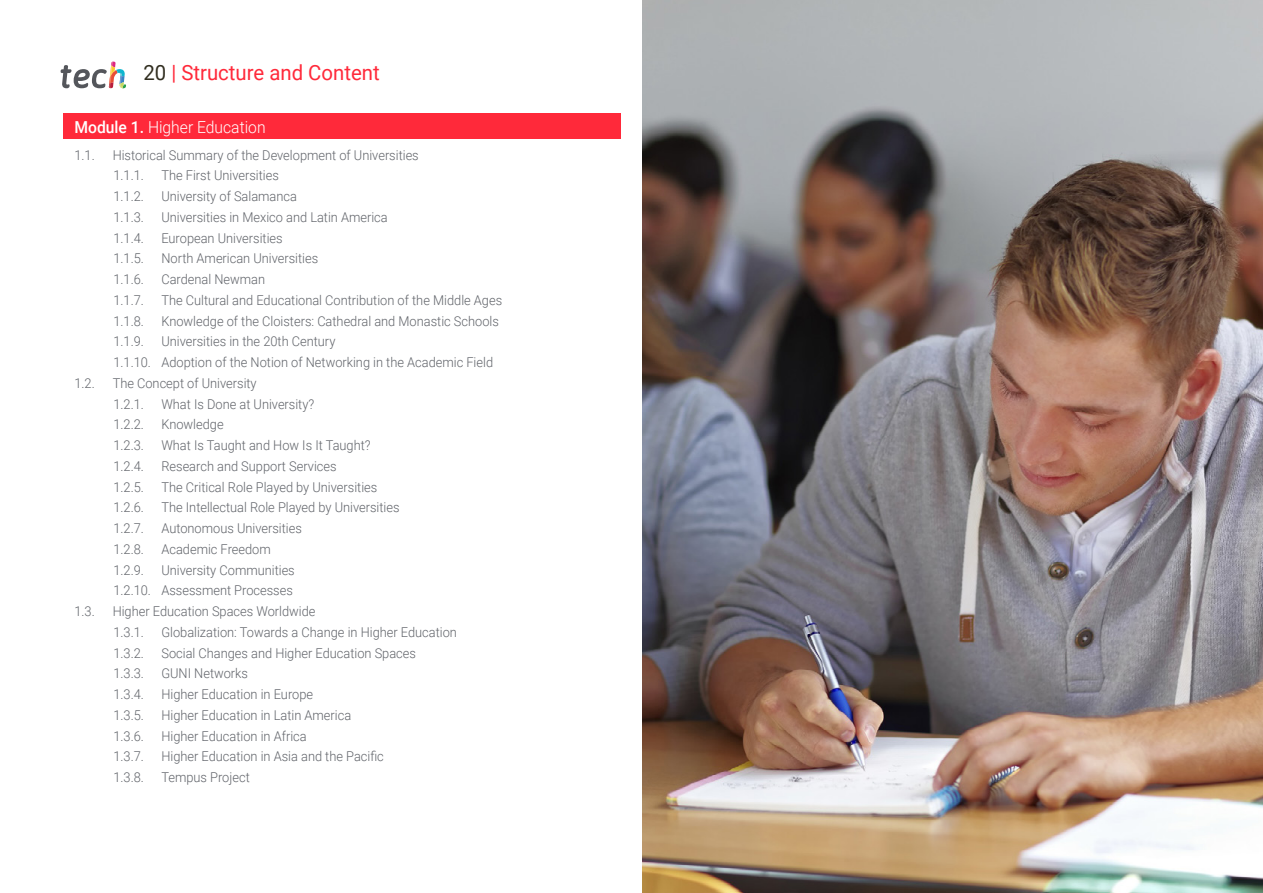
<style>
.page{position:relative;width:1263px;height:893px;background:#fff}
.page>*{position:absolute;margin:0;border:0;box-sizing:border-box;transform-origin:0 0}
.t1{font:21px "Roboto";color:#ff293a}
.t2{font:300 16.5px "Roboto";color:#fff;scale:.95 1}
.t3{font:300 13.5px/20.7px "Roboto";color:#61646a;scale:.95 1}
.s1{color:#312e20}
.s2{font-weight:500}
</style>
<div class="page">
<div style="left:63px;top:114px;width:558px;height:25px;background:#ff293a"></div>
<img style="left:642px;top:0;width:621px;height:893px">
<svg style="left:61px;top:62px;width:65px;height:27px"></svg>
<h1 class="t1" style="left:144px;top:57px;width:238px"><span class="s1">20</span> | Structure and Content</h1>
<p class="t2" style="left:74px;top:115px;width:203px"><span class="s2">Module 1.</span> Higher Education</p>
<p class="t3" style="left:74px;top:144px;width:23px">1.1.</p>
<p class="t3" style="left:113px;top:144px;width:324px">Historical Summary of the Development of Universities<br>1.1.1.</p>
<p class="t3" style="left:161px;top:165px;width:125px">The First Universities</p>
<p class="t3" style="left:113px;top:185px;width:34px">1.1.2.</p>
<p class="t3" style="left:161px;top:185px;width:144px">University of Salamanca</p>
<p class="t3" style="left:113px;top:206px;width:34px">1.1.3.</p>
<p class="t3" style="left:161px;top:206px;width:240px">Universities in Mexico and Latin America</p>
<p class="t3" style="left:113px;top:227px;width:34px">1.1.4.</p>
<p class="t3" style="left:161px;top:227px;width:129px">European Universities</p>
<p class="t3" style="left:113px;top:248px;width:34px">1.1.5.</p>
<p class="t3" style="left:161px;top:248px;width:167px">North American Universities</p>
<p class="t3" style="left:113px;top:268px;width:34px">1.1.6.</p>
<p class="t3" style="left:161px;top:268px;width:111px">Cardenal Newman</p>
<p class="t3" style="left:113px;top:289px;width:34px">1.1.7.</p>
<p class="t3" style="left:161px;top:289px;width:360px">The Cultural and Educational Contribution of the Middle Ages</p>
<p class="t3" style="left:113px;top:310px;width:34px">1.1.8.</p>
<p class="t3" style="left:161px;top:310px;width:357px">Knowledge of the Cloisters: Cathedral and Monastic Schools</p>
<p class="t3" style="left:113px;top:331px;width:34px">1.1.9.</p>
<p class="t3" style="left:113px;top:331px;width:401px;text-indent:48px">Universities in the 20th Century<br>1.1.10. Adoption of the Notion of Networking in the Academic Field</p>
<p class="t3" style="left:74px;top:372px;width:23px">1.2.</p>
<p class="t3" style="left:113px;top:372px;width:153px">The Concept of University<br>1.2.1.</p>
<p class="t3" style="left:161px;top:393px;width:162px">What Is Done at University?</p>
<p class="t3" style="left:113px;top:414px;width:34px">1.2.2.</p>
<p class="t3" style="left:161px;top:414px;width:67px">Knowledge</p>
<p class="t3" style="left:113px;top:434px;width:34px">1.2.3.</p>
<p class="t3" style="left:161px;top:434px;width:222px">What Is Taught and How Is It Taught?</p>
<p class="t3" style="left:113px;top:455px;width:34px">1.2.4.</p>
<p class="t3" style="left:161px;top:455px;width:186px">Research and Support Services</p>
<p class="t3" style="left:113px;top:476px;width:34px">1.2.5.</p>
<p class="t3" style="left:161px;top:476px;width:229px">The Critical Role Played by Universities</p>
<p class="t3" style="left:113px;top:497px;width:34px">1.2.6.</p>
<p class="t3" style="left:161px;top:497px;width:252px">The Intellectual Role Played by Universities</p>
<p class="t3" style="left:113px;top:517px;width:34px">1.2.7.</p>
<p class="t3" style="left:161px;top:517px;width:149px">Autonomous Universities</p>
<p class="t3" style="left:113px;top:538px;width:34px">1.2.8.</p>
<p class="t3" style="left:161px;top:538px;width:117px">Academic Freedom</p>
<p class="t3" style="left:113px;top:559px;width:34px">1.2.9.</p>
<p class="t3" style="left:113px;top:559px;width:192px;text-align:right">University Communities<br>1.2.10. Assessment Processes</p>
<p class="t3" style="left:74px;top:600px;width:23px">1.3.</p>
<p class="t3" style="left:113px;top:600px;width:215px">Higher Education Spaces Worldwide<br>1.3.1.</p>
<p class="t3" style="left:161px;top:621px;width:313px">Globalization: Towards a Change in Higher Education</p>
<p class="t3" style="left:113px;top:642px;width:34px">1.3.2.</p>
<p class="t3" style="left:161px;top:642px;width:269px">Social Changes and Higher Education Spaces</p>
<p class="t3" style="left:113px;top:663px;width:34px">1.3.3.</p>
<p class="t3" style="left:161px;top:663px;width:93px">GUNI Networks</p>
<p class="t3" style="left:113px;top:683px;width:34px">1.3.4.</p>
<p class="t3" style="left:161px;top:683px;width:161px">Higher Education in Europe</p>
<p class="t3" style="left:113px;top:704px;width:34px">1.3.5.</p>
<p class="t3" style="left:161px;top:704px;width:201px">Higher Education in Latin America</p>
<p class="t3" style="left:113px;top:725px;width:34px">1.3.6.</p>
<p class="t3" style="left:161px;top:725px;width:154px">Higher Education in Africa</p>
<p class="t3" style="left:113px;top:746px;width:34px">1.3.7.</p>
<p class="t3" style="left:161px;top:746px;width:236px">Higher Education in Asia and the Pacific</p>
<p class="t3" style="left:113px;top:766px;width:34px">1.3.8.</p>
<p class="t3" style="left:161px;top:766px;width:94px">Tempus Project</p>
</div>
